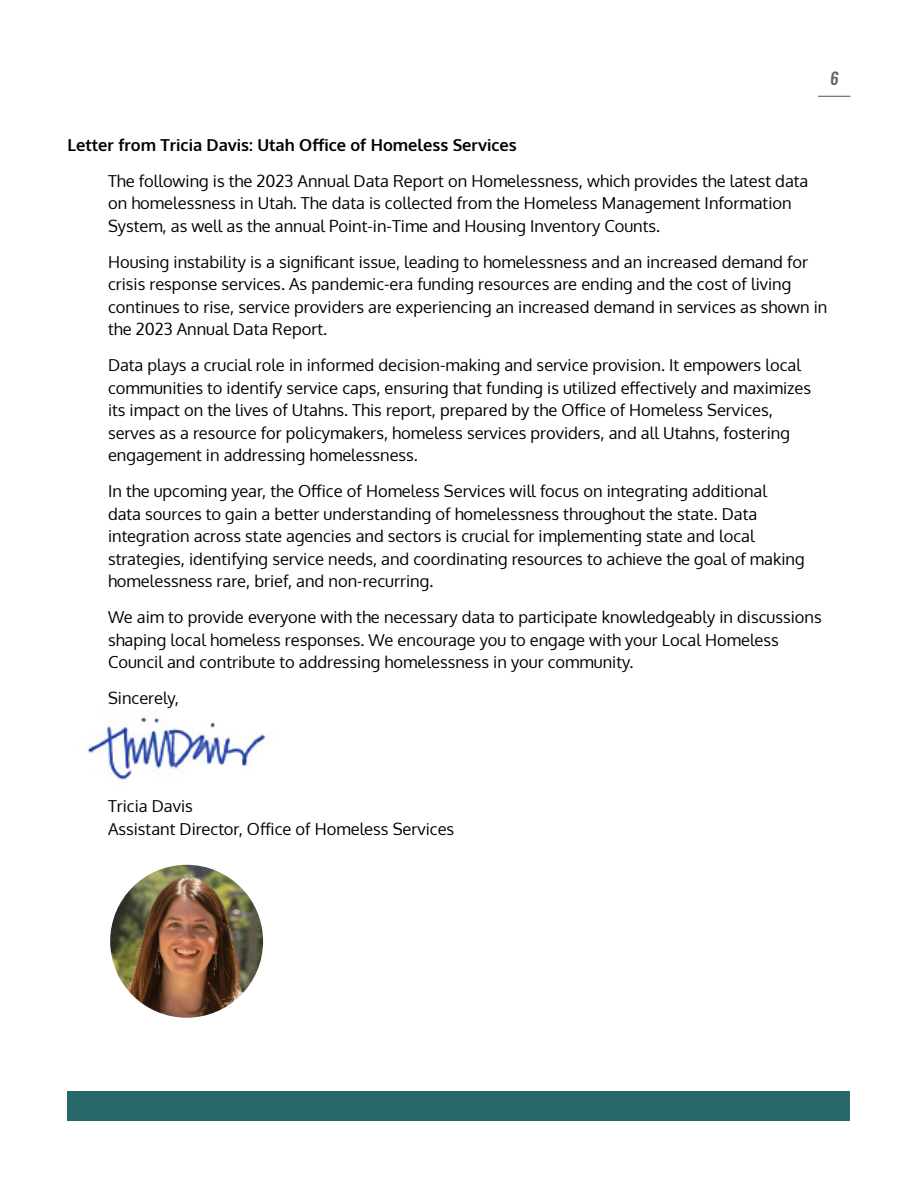
<style>
.page{position:relative;width:918px;height:1188px;background:#fff}
.page>*{position:absolute;margin:0;border:0;box-sizing:border-box;transform-origin:0 0}
.t1{font:16.5px/22.5px "Oxygen";color:#000}
.t2{font:700 16.5px "Oxygen";color:#000}
.t3{font:500 16.5px "Oswald";color:#636466}
</style>
<div class="page">
<hr style="left:818px;top:96px;width:33px;height:1px;background:#636466">
<div style="left:68px;top:1091px;width:782px;height:29px;background:#286868"></div>
<img style="left:86px;top:712px;width:179px;height:68px">
<img style="left:110px;top:865px;width:153px;height:153px;border-radius:76px">
<p class="t3" style="left:830px;top:67px;width:10px">6</p>
<h4 class="t2" style="left:68px;top:135px;width:451px">Letter from Tricia Davis: Utah Office of Homeless Services</h4>
<p class="t1" style="left:108px;top:170px;width:702px">The following is the 2023 Annual Data Report on Homelessness, which provides the latest data on homelessness in Utah. The data is collected from the Homeless Management Information<br>System, as well as the annual Point-in-Time and Housing Inventory Counts.</p>
<p class="t1" style="left:108px;top:251px;width:702px">Housing instability is a significant issue, leading to homelessness and an increased demand for</p>
<p class="t1" style="left:108px;top:273px;width:721px">crisis response services. As pandemic-era funding resources are ending and the cost of living continues to rise, service providers are experiencing an increased demand in services as shown in the 2023 Annual Data Report.</p>
<p class="t1" style="left:108px;top:354px;width:694px">Data plays a crucial role in informed decision-making and service provision. It empowers local</p>
<p class="t1" style="left:108px;top:377px;width:705px">communities to identify service caps, ensuring that funding is utilized effectively and maximizes its impact on the lives of Utahns. This report, prepared by the Office of Homeless Services,</p>
<p class="t1" style="left:108px;top:422px;width:684px">serves as a resource for policymakers, homeless services providers, and all Utahns, fostering engagement in addressing homelessness.</p>
<p class="t1" style="left:108px;top:480px;width:661px">In the upcoming year, the Office of Homeless Services will focus on integrating additional</p>
<p class="t1" style="left:108px;top:503px;width:698px">data sources to gain a better understanding of homelessness throughout the state. Data integration across state agencies and sectors is crucial for implementing state and local strategies, identifying service needs, and coordinating resources to achieve the goal of making homelessness rare, brief, and non-recurring.</p>
<p class="t1" style="left:108px;top:606px;width:715px">We aim to provide everyone with the necessary data to participate knowledgeably in discussions shaping local homeless responses. We encourage you to engage with your Local Homeless<br>Council and contribute to addressing homelessness in your community.</p>
<p class="t1" style="left:108px;top:687px;width:73px">Sincerely,</p>
<p class="t1" style="left:108px;top:795px;width:86px">Tricia Davis</p>
<p class="t1" style="left:108px;top:818px;width:348px">Assistant Director, Office of Homeless Services</p>
</div>
